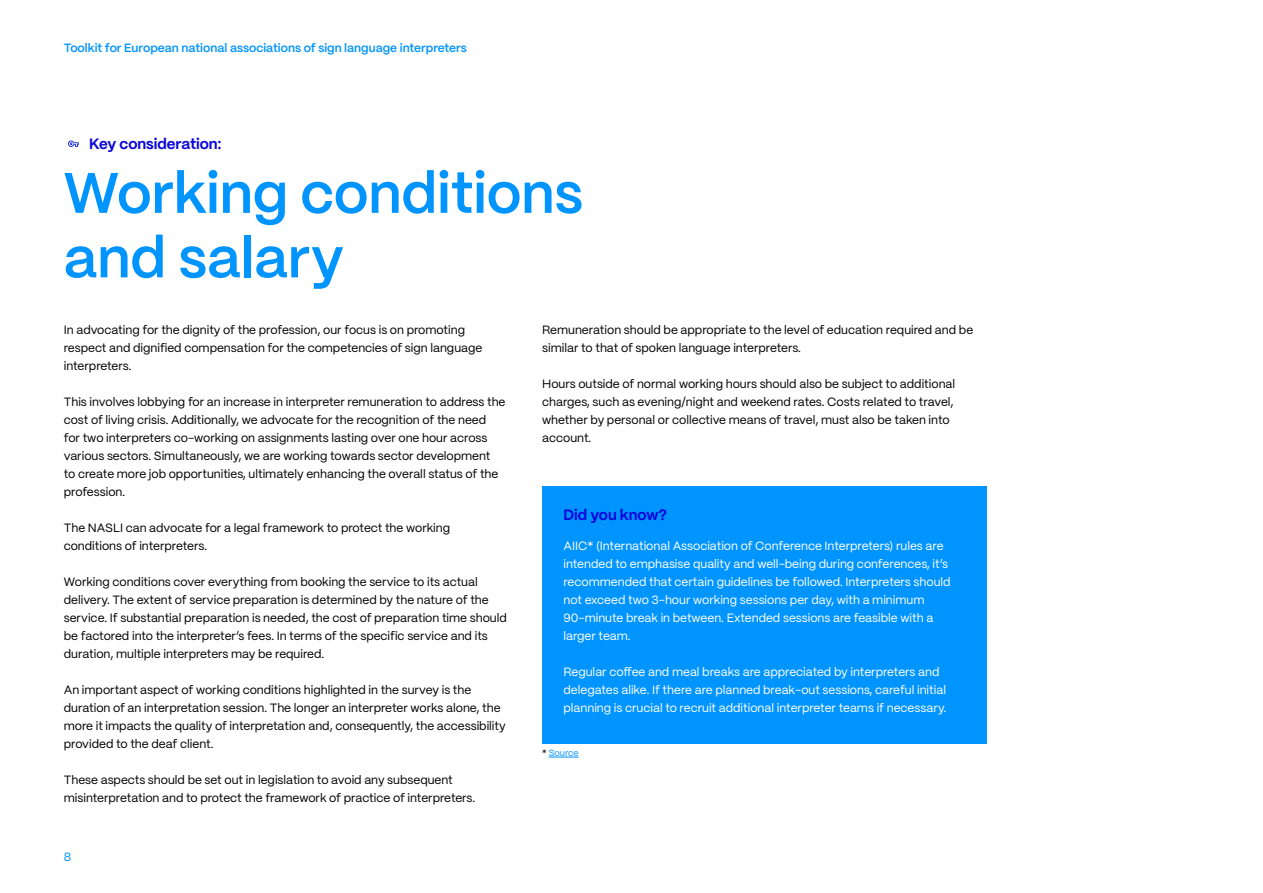
<style>
.page{position:relative;width:1263px;height:893px;background:#fff}
.page>*{position:absolute;margin:0;border:0;box-sizing:border-box;transform-origin:0 0}
.t1{font:600 57px/64.5px "PP Mori";color:#0094ff}
.t2{font:700 15px "PP Mori";color:#0d07d9}
.t3{font:12px/18px "PP Mori";color:#000}
.t4{font:12px/18px "PP Mori";color:#fff}
.t5{font:600 12px "PP Mori";color:#0094ff}
.t6{font:12px "PP Mori";color:#0094ff}
.t7{font:9px "PP Mori";color:#0094ff}
.s1{color:#000}
</style>
<div class="page">
<div style="left:542px;top:486px;width:444px;height:258px;background:#0094ff"></div>
<hr style="left:549px;top:757px;width:30px;height:1px;background:#0094ff">
<svg style="left:68px;top:141px;width:11px;height:6px"></svg>
<p class="t5" style="left:64px;top:37px;width:405px">Toolkit for European national associations of sign language interpreters</p>
<p class="t2" style="left:89px;top:130px;width:133px">Key consideration:</p>
<h1 class="t1" style="left:64px;top:157px;width:521px">Working conditions and salary</h1>
<p class="t3" style="left:64px;top:320px;width:420px">In advocating for the dignity of the profession, our focus is on promoting respect and dignified compensation for the competencies of sign language interpreters.</p>
<p class="t3" style="left:64px;top:392px;width:443px">This involves lobbying for an increase in interpreter remuneration to address the cost of living crisis. Additionally, we advocate for the recognition of the need<br>for two interpreters co-working on assignments lasting over one hour across various sectors. Simultaneously, we are working towards sector development<br>to create more job opportunities, ultimately enhancing the overall status of the profession.</p>
<p class="t3" style="left:64px;top:518px;width:388px">The NASLI can advocate for a legal framework to protect the working conditions of interpreters.</p>
<p class="t3" style="left:64px;top:572px;width:445px">Working conditions cover everything from booking the service to its actual delivery. The extent of service preparation is determined by the nature of the service. If substantial preparation is needed, the cost of preparation time should be factored into the interpreter’s fees. In terms of the specific service and its duration, multiple interpreters may be required.</p>
<p class="t3" style="left:64px;top:680px;width:443px">An important aspect of working conditions highlighted in the survey is the duration of an interpretation session. The longer an interpreter works alone, the more it impacts the quality of interpretation and, consequently, the accessibility provided to the deaf client.</p>
<p class="t3" style="left:64px;top:770px;width:413px">These aspects should be set out in legislation to avoid any subsequent misinterpretation and to protect the framework of practice of interpreters.</p>
<p class="t3" style="left:542px;top:320px;width:433px">Remuneration should be appropriate to the level of education required and be similar to that of spoken language interpreters.</p>
<p class="t3" style="left:542px;top:374px;width:414px">Hours outside of normal working hours should also be subject to additional charges, such as evening/night and weekend rates. Costs related to travel, whether by personal or collective means of travel, must also be taken into account.</p>
<p class="t2" style="left:563px;top:502px;width:105px">Did you know?</p>
<p class="t4" style="left:563px;top:536px;width:389px">AIIC* (International Association of Conference Interpreters) rules are intended to emphasise quality and well-being during conferences, it’s recommended that certain guidelines be followed. Interpreters should not exceed two 3-hour working sessions per day, with a minimum 90-minute break in between. Extended sessions are feasible with a larger team.</p>
<p class="t4" style="left:563px;top:662px;width:384px">Regular coffee and meal breaks are appreciated by interpreters and delegates alike. If there are planned break-out sessions, careful initial planning is crucial to recruit additional interpreter teams if necessary.</p>
<p class="t7" style="left:542px;top:745px;width:38px"><span class="s1">*</span> Source</p>
<p class="t6" style="left:64px;top:846px;width:9px">8</p>
</div>
